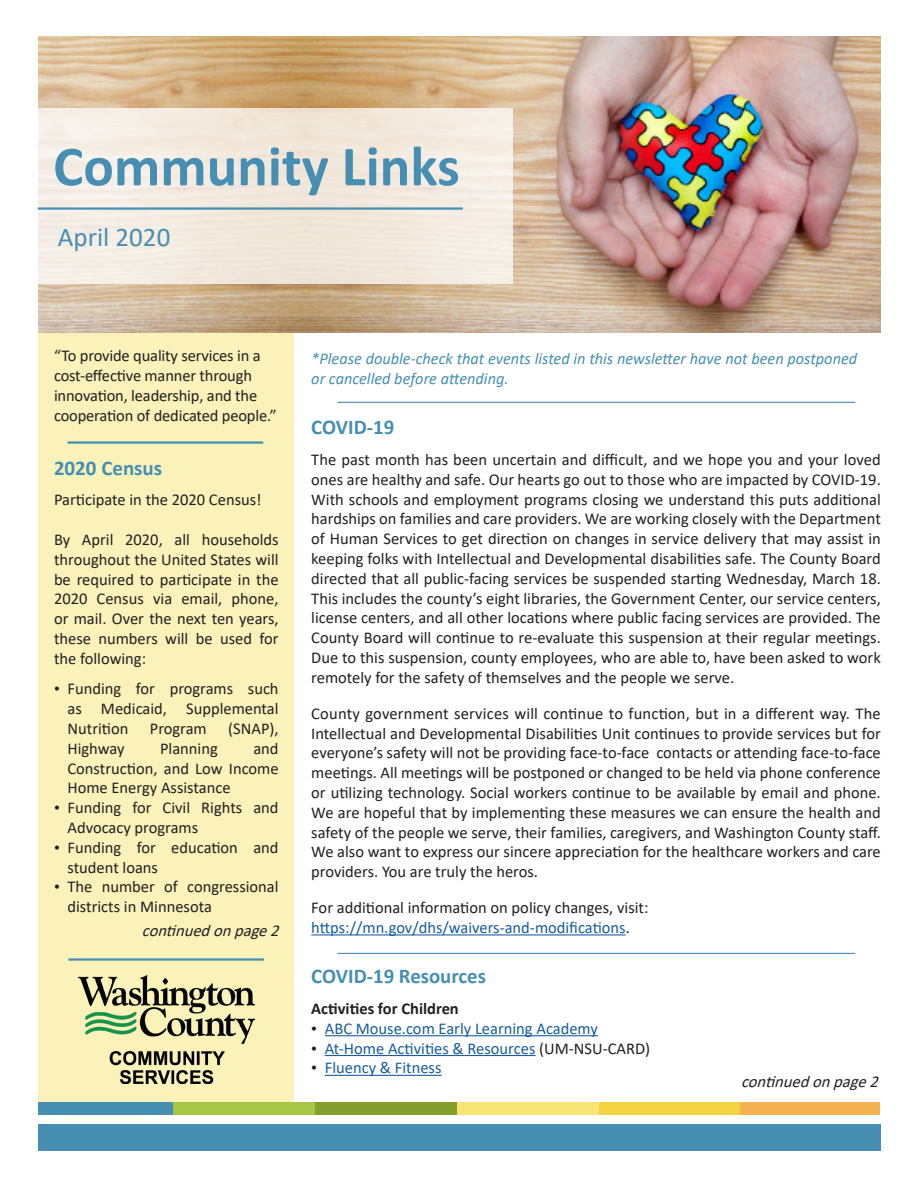
<style>
.page{position:relative;width:918px;height:1188px;background:#fff}
.page>*{position:absolute;margin:0;border:0;box-sizing:border-box;transform-origin:0 0}
.t1{font:700 57px "Calibri";color:#468fb2}
.t2{font:27px "Calibri";color:#468fb2}
.t3{font:700 21px "Calibri";color:#468fb2}
.t4{font:16.5px/19.8px "Calibri";color:#231f20;text-align:justify}
.t5{font:16.5px "Calibri";color:#175d9e}
.t6{font:italic 16.5px "Calibri";color:#468fb2}
.t7{font:italic 16.5px "Calibri";color:#231f20}
.t8{font:700 16.5px "Calibri";color:#231f20}
.s1{font-family:"Times New Roman"}
.s2{color:#231f20}
.s3{font-family:"Times New Roman";color:#231f20}
</style>
<div class="page">
<div style="left:38px;top:333px;width:256px;height:769px;background:#fbf2ba"></div>
<img style="left:38px;top:37px;width:843px;height:296px">
<div style="left:38px;top:108px;width:475px;height:176px;background:#f3eae0"></div>
<div style="left:38px;top:1124px;width:842px;height:26px;background:#468fb2"></div>
<div style="left:38px;top:1102px;width:135px;height:13px;background:#468fb2"></div>
<div style="left:173px;top:1102px;width:142px;height:13px;background:#a7c645"></div>
<div style="left:315px;top:1102px;width:142px;height:13px;background:#859f2e"></div>
<div style="left:457px;top:1102px;width:142px;height:13px;background:#f7e575"></div>
<div style="left:599px;top:1102px;width:142px;height:13px;background:#f2d442"></div>
<div style="left:741px;top:1102px;width:139px;height:13px;background:#f3b150"></div>
<hr style="left:38px;top:207px;width:425px;height:3px;background:#468fb2">
<img style="left:78px;top:976px;width:176px;height:107px">
<hr style="left:68px;top:441px;width:195px;height:3px;background:#468fb2">
<hr style="left:68px;top:958px;width:196px;height:3px;background:#468fb2">
<hr style="left:311px;top:934px;width:315px;height:1px;background:#175d9e">
<hr style="left:325px;top:1035px;width:273px;height:1px;background:#175d9e">
<hr style="left:325px;top:1055px;width:210px;height:1px;background:#175d9e">
<hr style="left:325px;top:1075px;width:117px;height:1px;background:#175d9e">
<hr style="left:338px;top:953px;width:517px;height:1px;background:#468fb2">
<hr style="left:338px;top:402px;width:517px;height:1px;background:#468fb2">
<h1 class="t1" style="left:53px;top:126px;width:408px">Community Links</h1>
<h2 class="t2" style="left:58px;top:219px;width:114px">April 2020</h2>
<p class="t4" style="left:54px;top:346px;width:224px;text-align:left">“To provide quality services in a cost-effective manner through innovation, leadership, and the cooperation of dedicated people.”</p>
<p class="t3" style="left:54px;top:453px;width:110px">2020 Census</p>
<p class="t4" style="left:54px;top:490px;width:209px">Participate in the 2020 Census!</p>
<p class="t4" style="left:54px;top:529px;width:226px">By April 2020, all households throughout the United States will be required to participate in the 2020 Census via email, phone, or mail. Over the next ten years, these numbers will be used for the following:</p>
<p class="t4" style="left:68px;top:679px;width:213px;text-indent:-14px"><span class="s1">•</span> Funding for programs such as Medicaid, Supplemental Nutrition</p>
<p class="t4" style="left:150px;top:718px;width:58px">Program</p>
<p class="t4" style="left:228px;top:718px;width:52px">(SNAP),</p>
<p class="t4" style="left:68px;top:738px;width:59px">Highway</p>
<p class="t4" style="left:160px;top:738px;width:59px">Planning</p>
<p class="t4" style="left:68px;top:738px;width:213px;text-indent:186px">and Construction, and Low Income Home Energy Assistance</p>
<p class="t4" style="left:68px;top:797px;width:213px;text-indent:-14px"><span class="s1">•</span> Funding for Civil Rights and<br>Advocacy programs</p>
<p class="t4" style="left:68px;top:837px;width:213px;text-indent:-14px"><span class="s1">•</span> Funding for education and student loans</p>
<p class="t4" style="left:68px;top:877px;width:213px;text-indent:-14px"><span class="s1">•</span> The number of congressional districts in Minnesota</p>
<p class="t7" style="left:142px;top:919px;width:144px">continuedonpage2</p>
<p class="t6" style="left:311px;top:347px;width:547px">*Please double-check that events listed in this newsletter have not been postponed</p>
<p class="t6" style="left:311px;top:367px;width:199px">or cancelled before attending.</p>
<p class="t3" style="left:311px;top:413px;width:84px">COVID-19</p>
<p class="t4" style="left:311px;top:449px;width:571px">The past month has been uncertain and difficult, and we hope you and your loved ones are healthy and safe. Our hearts go out to those who are impacted by COVID-19.<br>With schools and employment programs closing we understand this puts additional hardships on families and care providers. We are working closely with the Department of Human Services to get direction on changes in service delivery that may assist in keeping folks with Intellectual and Developmental disabilities safe. The County Board directed that all public-facing services be suspended starting Wednesday, March 18.<br>This includes the county’s eight libraries, the Government Center, our service centers, license centers, and all other locations where public facing services are provided. The County Board will continue to re-evaluate this suspension at their regular meetings.<br>Due to this suspension, county employees, who are able to, have been asked to work remotely for the safety of themselves and the people we serve.</p>
<p class="t4" style="left:311px;top:703px;width:571px">County government services will continue to function, but in a different way. The Intellectual and Developmental Disabilities Unit continues to provide services but for everyone’s safety will not be providing face-to-face contacts or attending face-to-face meetings. All meetings will be postponed or changed to be held via phone conference or utilizing technology. Social workers continue to be available by email and phone.<br>We are hopeful that by implementing these measures we can ensure the health and safety of the people we serve, their families, caregivers, and Washington County staff.<br>We also want to express our sincere appreciation for the healthcare workers and care providers. You are truly the heros.</p>
<p class="t4" style="left:311px;top:897px;width:339px">For additional information on policy changes, visit:</p>
<p class="t5" style="left:311px;top:916px;width:320px">https://mn.gov/dhs/waivers-and-modifications<span class="s2">.</span></p>
<p class="t3" style="left:311px;top:962px;width:176px">COVID-19 Resources</p>
<p class="t8" style="left:311px;top:997px;width:149px">Activities for Children</p>
<p class="t5" style="left:311px;top:1017px;width:288px"><span class="s3">•</span> ABC Mouse.com Early Learning Academy</p>
<p class="t5" style="left:311px;top:1037px;width:340px"><span class="s3">•</span> At-Home Activities &amp; Resources <span class="s2">(UM-NSU-CARD)</span></p>
<p class="t5" style="left:311px;top:1057px;width:132px"><span class="s3">•</span> Fluency &amp; Fitness</p>
<p class="t7" style="left:741px;top:1070px;width:144px">continuedonpage2</p>
</div>
